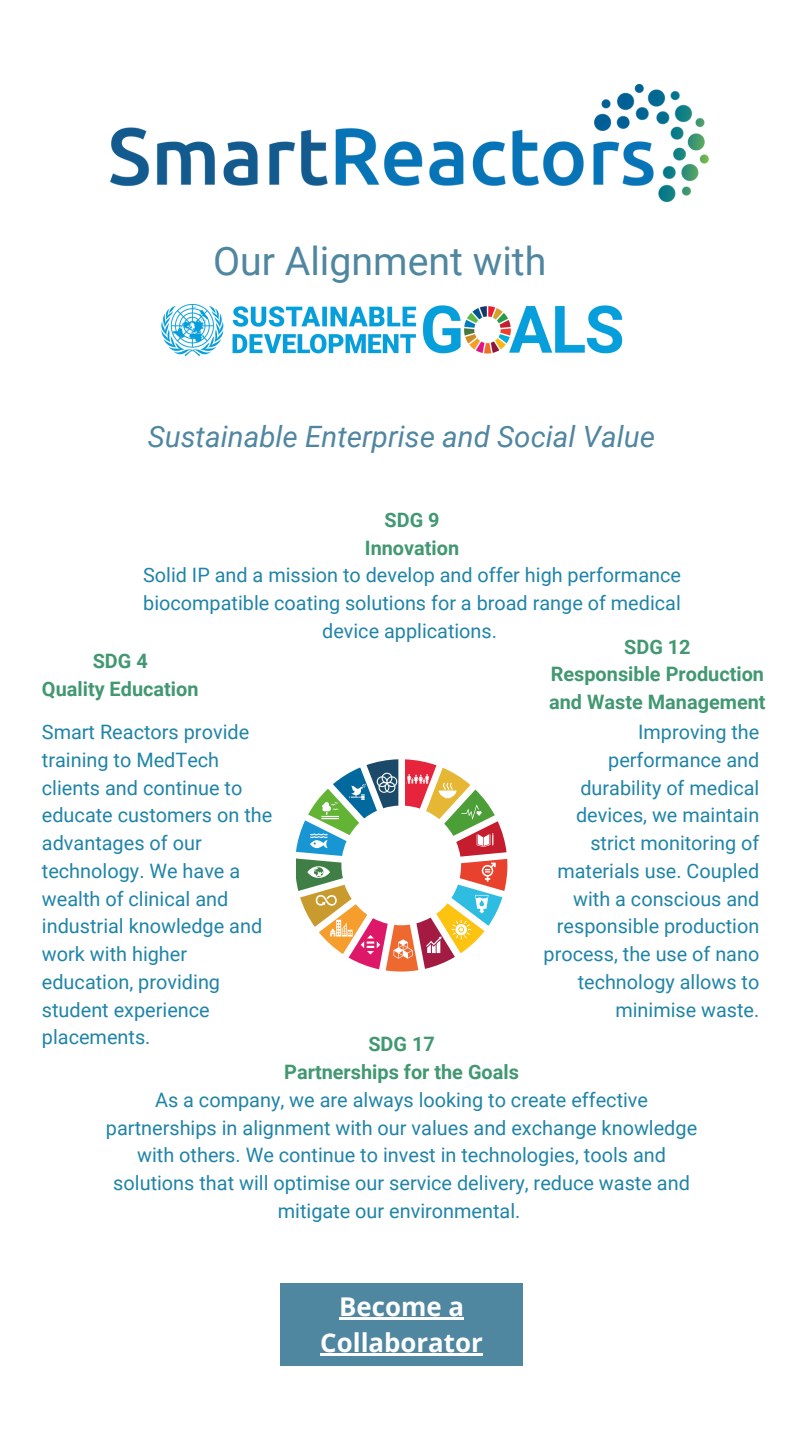
<style>
.page{position:relative;width:810px;height:1440px;background:#fff}
.page>*{position:absolute;margin:0;border:0;box-sizing:border-box;transform-origin:0 0}
.t1{font:39.3px "Roboto";color:#4f86a0}
.t2{font:italic 29.4px "Roboto";color:#4f86a0}
.t3{font:700 25.9px/36px "Open Sans";color:#fff;text-align:center}
.t4{font:19.9px/27.8px "Roboto";color:#1f84a7;text-align:center}
.t5{font:700 19.9px/27.8px "Roboto";color:#419871;text-align:center}
.t6{font:19.8px/27.8px "Roboto";color:#1f84a7;text-align:right}
</style>
<div class="page">
<svg style="left:296px;top:759px;width:211px;height:213px"></svg>
<div style="left:280px;top:1283px;width:243px;height:83px;background:#4f86a0"></div>
<hr style="left:339px;top:1318px;width:125px;height:2px;background:#fff">
<hr style="left:320px;top:1354px;width:163px;height:2px;background:#fff">
<img style="left:110px;top:84px;width:599px;height:118px">
<img style="left:161px;top:303px;width:462px;height:54px">
<h1 class="t1" style="left:213px;top:239px;width:335px">Our Alignment with</h1>
<h2 class="t2" style="left:148px;top:420px;width:509px">Sustainable Enterprise and Social Value</h2>
<p class="t5" style="left:365px;top:506px;width:96px">SDG 9<br>Innovation</p>
<p class="t4" style="left:143px;top:562px;width:539px">Solid IP and a mission to develop and offer high performance biocompatible coating solutions for a broad range of medical device applications.</p>
<p class="t5" style="left:549px;top:633px;width:218px">SDG 12<br>Responsible Production and Waste Management</p>
<p class="t5" style="left:42px;top:648px;width:158px">SDG 4<br>Quality Education</p>
<p class="t4" style="left:42px;top:718px;width:232px;text-align:left">Smart Reactors provide training to MedTech clients and continue to educate customers on the advantages of our technology. We have a wealth of clinical and industrial knowledge and work with higher education, providing student experience placements.</p>
<p class="t6" style="left:544px;top:718px;width:217px">Improving the performance and durability of medical devices, we maintain strict monitoring of materials use. Coupled with a conscious and responsible production process, the use of nano technology allows to minimise waste.</p>
<p class="t5" style="left:284px;top:1031px;width:236px">SDG 17<br>Partnerships for the Goals</p>
<p class="t4" style="left:106px;top:1086px;width:593px">As a company, we are always looking to create effective partnerships in alignment with our values and exchange knowledge with others. We continue to invest in technologies, tools and solutions that will optimise our service delivery, reduce waste and mitigate our environmental.</p>
<h3 class="t3" style="left:320px;top:1288px;width:164px">Become a<br>Collaborator</h3>
</div>
